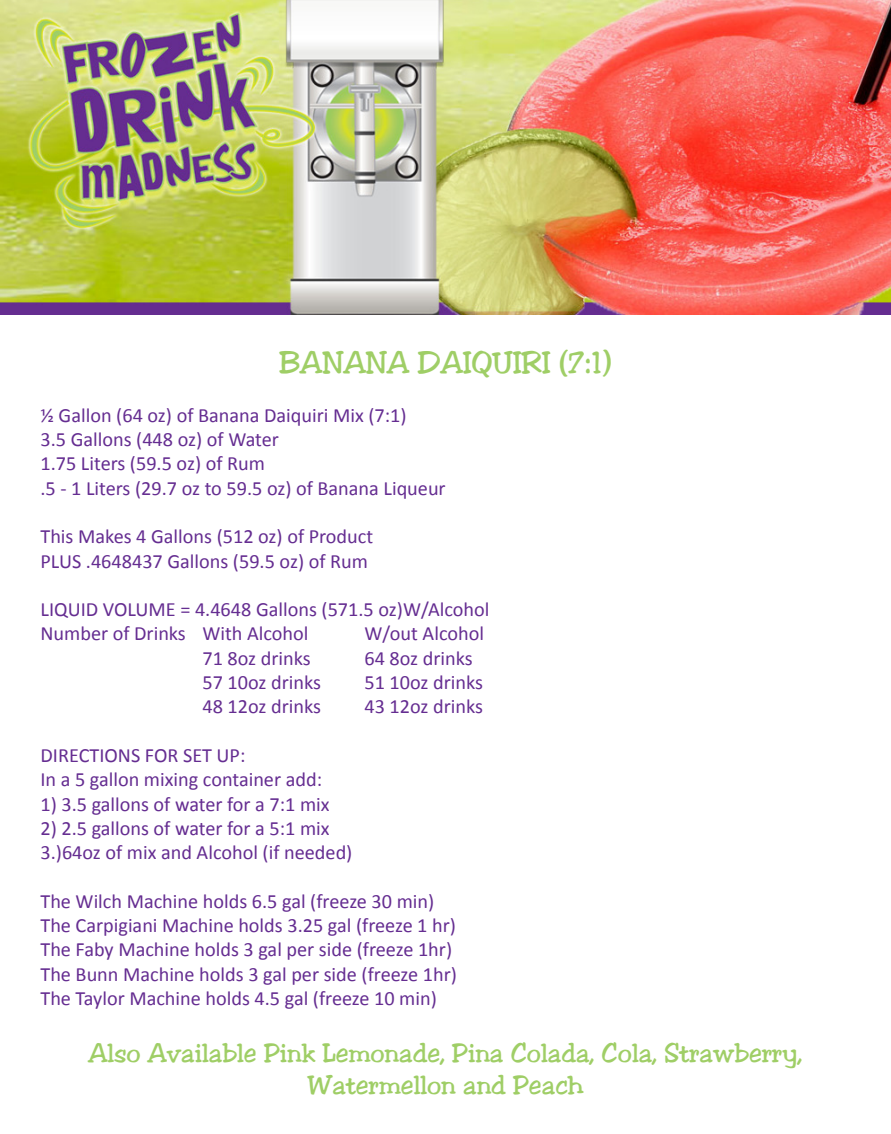
<style>
.page{position:relative;width:891px;height:1134px;background:#fff}
.page>*{position:absolute;margin:0;border:0;box-sizing:border-box;transform-origin:0 0}
.t1{font:31.5px "Jester";color:#9fce66}
.t2{font:27px/32.4px "Jester";color:#9fce66;text-align:center}
.t3{font:20.25px "Calibri";color:#652d91}
</style>
<div class="page">
<img style="left:0;top:0;width:891px;height:314px">
<p class="t1" style="left:279px;top:344px;width:334px">BANANA DAIQUIRI (7:1)</p>
<p class="t3" style="left:40px;top:402px;width:368px">½ Gallon (64 oz) of Banana Daiquiri Mix (7:1)</p>
<p class="t3" style="left:40px;top:427px;width:240px">3.5 Gallons (448 oz) of Water</p>
<p class="t3" style="left:40px;top:451px;width:226px">1.75 Liters (59.5 oz) of Rum</p>
<p class="t3" style="left:40px;top:475px;width:407px">.5 - 1 Liters (29.7 oz to 59.5 oz) of Banana Liqueur</p>
<p class="t3" style="left:40px;top:524px;width:334px">This Makes 4 Gallons (512 oz) of Product</p>
<p class="t3" style="left:40px;top:548px;width:329px">PLUS .4648437 Gallons (59.5 oz) of Rum</p>
<p class="t3" style="left:40px;top:597px;width:451px">LIQUID VOLUME = 4.4648 Gallons (571.5 oz)W/Alcohol</p>
<p class="t3" style="left:40px;top:621px;width:270px">Number of Drinks With Alcohol</p>
<p class="t3" style="left:364px;top:621px;width:121px">W/out Alcohol</p>
<p class="t3" style="left:202px;top:645px;width:110px">71 8oz drinks</p>
<p class="t3" style="left:364px;top:645px;width:110px">64 8oz drinks</p>
<p class="t3" style="left:202px;top:670px;width:120px">57 10oz drinks</p>
<p class="t3" style="left:364px;top:670px;width:120px">51 10oz drinks</p>
<p class="t3" style="left:202px;top:694px;width:120px">48 12oz drinks</p>
<p class="t3" style="left:364px;top:694px;width:120px">43 12oz drinks</p>
<p class="t3" style="left:40px;top:743px;width:207px">DIRECTIONS FOR SET UP:</p>
<p class="t3" style="left:40px;top:767px;width:283px">In a 5 gallon mixing container add:</p>
<p class="t3" style="left:40px;top:791px;width:291px">1) 3.5 gallons of water for a 7:1 mix</p>
<p class="t3" style="left:40px;top:816px;width:291px">2) 2.5 gallons of water for a 5:1 mix</p>
<p class="t3" style="left:40px;top:840px;width:313px">3.)64oz of mix and Alcohol (if needed)</p>
<p class="t3" style="left:40px;top:888px;width:395px">The Wilch Machine holds 6.5 gal (freeze 30 min)</p>
<p class="t3" style="left:40px;top:913px;width:417px">The Carpigiani Machine holds 3.25 gal (freeze 1 hr)</p>
<p class="t3" style="left:40px;top:937px;width:413px">The Faby Machine holds 3 gal per side (freeze 1hr)</p>
<p class="t3" style="left:40px;top:961px;width:418px">The Bunn Machine holds 3 gal per side (freeze 1hr)</p>
<p class="t3" style="left:40px;top:986px;width:398px">The Taylor Machine holds 4.5 gal (freeze 10 min)</p>
<p class="t2" style="left:89px;top:1037px;width:715px">Also Available Pink Lemonade, Pina Colada, Cola, Strawberry,<br>Watermellon and Peach</p>
</div>
